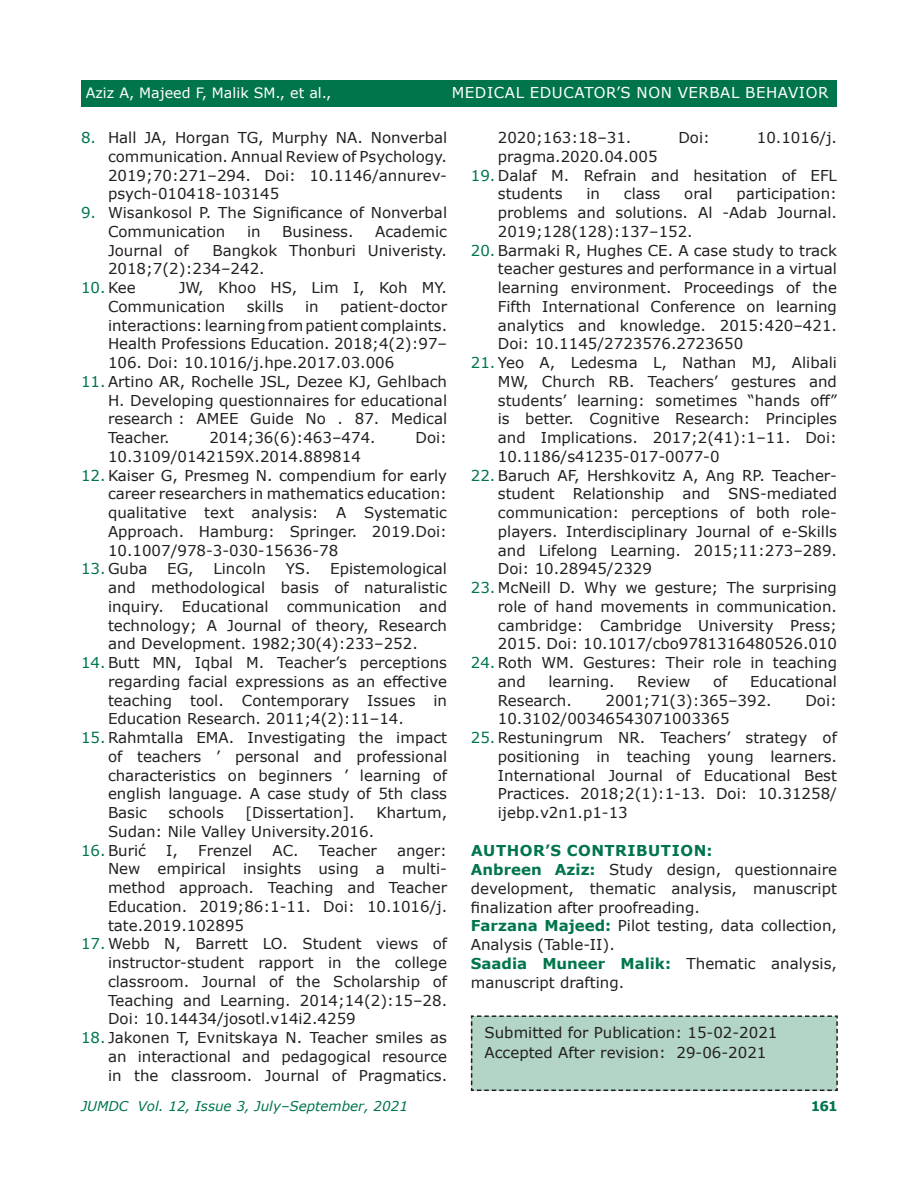
<style>
.page{position:relative;width:918px;height:1188px;background:#fff}
.page>*{position:absolute;margin:0;border:0;box-sizing:border-box;transform-origin:0 0}
.t1{font:15px/18.8px "Verdana";color:#231f20;text-align:justify}
.t2{font:15px "Verdana";letter-spacing:.035em;color:#fff}
.t3{font:700 15px "Verdana";letter-spacing:.035em;color:#00754b}
.t4{font:15px "Verdana";color:#00754b}
.t5{font:14.25px "Verdana";color:#fff}
.t6{font:italic 13.5px "Verdana";color:#00754b}
.t7{font:700 13.5px "Verdana";color:#00754b}
.s1{color:#00754b}
.s2{color:#231f20}
.s3{font-weight:700;color:#00754b}
</style>
<div class="page">
<div style="left:81px;top:80px;width:756px;height:27px;background:#00754b"></div>
<div style="left:470px;top:1015px;width:368px;height:76px;background:#b2d5c5"></div>
<p class="t5" style="left:86px;top:83px;width:247px">Aziz A, Majeed F, Malik SM., et al.,</p>
<p class="t2" style="left:452px;top:83px;width:378px">MEDICAL EDUCATOR’S NON VERBAL BEHAVIOR</p>
<p class="t1" style="left:108px;top:128px;width:341px;text-indent:-27px"><span class="s1">8.</span> Hall JA, Horgan TG, Murphy NA. Nonverbal communication. Annual Review of Psychology.<br>2019;70:271–294. Doi: 10.1146/annurev&shy;psych-010418-103145</p>
<p class="t1" style="left:108px;top:203px;width:341px;text-indent:-27px"><span class="s1">9.</span> Wisankosol P. The Significance of Nonverbal<br>Communication</p>
<p class="t1" style="left:247px;top:222px;width:15px">in</p>
<p class="t1" style="left:282px;top:222px;width:73px">Business.</p>
<p class="t1" style="left:375px;top:222px;width:73px">Academic</p>
<p class="t1" style="left:108px;top:241px;width:82px">Journal of</p>
<p class="t1" style="left:108px;top:241px;width:341px;text-indent:104px">Bangkok Thonburi Univeristy.<br>2018;7(2):234–242.</p>
<p class="t4" style="left:81px;top:277px;width:56px">10. <span class="s2">Kee</span></p>
<p class="t1" style="left:108px;top:278px;width:341px;text-indent:71px">JW, Khoo HS, Lim I, Koh MY.<br>Communication</p>
<p class="t1" style="left:108px;top:297px;width:341px;text-indent:232px">patient-doctor interactions: learning from patient complaints.<br>Health Professions Education. 2018;4(2):97– 106. Doi: 10.1016/j.hpe.2017.03.006</p>
<p class="t1" style="left:108px;top:372px;width:341px;text-indent:-27px"><span class="s1">11.</span> Artino AR, Rochelle JSL, Dezee KJ, Gehlbach H. Developing questionnaires for educational research : AMEE Guide No . 87. Medical Teacher.</p>
<p class="t1" style="left:247px;top:297px;width:38px">skills</p>
<p class="t1" style="left:305px;top:297px;width:15px">in</p>
<p class="t1" style="left:209px;top:428px;width:168px">2014;36(6):463–474.</p>
<p class="t1" style="left:416px;top:428px;width:33px">Doi:</p>
<p class="t1" style="left:108px;top:447px;width:254px">10.3109/0142159X.2014.889814</p>
<p class="t1" style="left:108px;top:466px;width:341px;text-indent:-27px"><span class="s1">12.</span> Kaiser G, Presmeg N. compendium for early career researchers in mathematics education: qualitative text analysis: A Systematic Approach. Hamburg: Springer. 2019.Doi:<br>10.1007/978-3-030-15636-78</p>
<p class="t1" style="left:81px;top:559px;width:68px"><span class="s1">13.</span> Guba</p>
<p class="t1" style="left:167px;top:559px;width:28px">EG,</p>
<p class="t1" style="left:213px;top:559px;width:54px">Lincoln</p>
<p class="t1" style="left:108px;top:559px;width:341px;text-indent:178px">YS. Epistemological and methodological basis of naturalistic inquiry. Educational communication and technology; A Journal of theory, Research and Development. 1982;30(4):233–252.</p>
<p class="t1" style="left:108px;top:653px;width:341px;text-indent:-27px"><span class="s1">14.</span> Butt MN, Iqbal M. Teacher’s perceptions regarding facial expressions as an effective teaching tool. Contemporary Issues in Education Research. 2011;4(2):11–14.</p>
<p class="t1" style="left:108px;top:728px;width:341px;text-indent:-27px"><span class="s1">15.</span> Rahmtalla EMA. Investigating the impact of teachers ’ personal and professional characteristics on beginners ’ learning of english language. A case study of 5th class Basic</p>
<p class="t1" style="left:169px;top:803px;width:57px">schools</p>
<p class="t1" style="left:246px;top:803px;width:111px">[Dissertation].</p>
<p class="t1" style="left:376px;top:803px;width:72px">Khartum,</p>
<p class="t1" style="left:108px;top:822px;width:268px">Sudan: Nile Valley University.2016.</p>
<p class="t1" style="left:81px;top:841px;width:67px"><span class="s1">16.</span> Burić</p>
<p class="t1" style="left:166px;top:841px;width:13px">I,</p>
<p class="t1" style="left:198px;top:841px;width:56px">Frenzel</p>
<p class="t1" style="left:273px;top:841px;width:106px">AC. Teacher</p>
<p class="t1" style="left:108px;top:841px;width:341px;text-indent:289px">anger:<br>New empirical insights using a multi&shy;method approach. Teaching and Teacher Education. 2019;86:1-11. Doi: 10.1016/j. tate.2019.102895</p>
<p class="t1" style="left:108px;top:934px;width:341px;text-indent:-27px"><span class="s1">17.</span> Webb N, Barrett LO. Student views of instructor-student rapport in the college classroom. Journal of the Scholarship of Teaching and Learning. 2014;14(2):15–28.<br>Doi: 10.14434/josotl.v14i2.4259</p>
<p class="t1" style="left:108px;top:1028px;width:341px;text-indent:-27px"><span class="s1">18.</span> Jakonen T, Evnitskaya N. Teacher smiles as an interactional and pedagogical resource in the classroom. Journal of Pragmatics.</p>
<p class="t1" style="left:498px;top:128px;width:135px">2020;163:18–31.</p>
<p class="t1" style="left:678px;top:128px;width:33px">Doi:</p>
<p class="t1" style="left:757px;top:128px;width:82px">10.1016/j.</p>
<p class="t1" style="left:498px;top:147px;width:161px">pragma.2020.04.005</p>
<p class="t1" style="left:498px;top:166px;width:341px;text-indent:-27px"><span class="s1">19.</span> Dalaf M. Refrain and hesitation of EFL students</p>
<p class="t1" style="left:586px;top:184px;width:15px">in</p>
<p class="t1" style="left:624px;top:184px;width:38px">class</p>
<p class="t1" style="left:684px;top:184px;width:30px">oral</p>
<p class="t1" style="left:498px;top:184px;width:341px;text-indent:239px">participation: problems and solutions. Al -Adab Journal.<br>2019;128(128):137–152.</p>
<p class="t1" style="left:498px;top:241px;width:341px;text-indent:-27px"><span class="s1">20.</span> Barmaki R, Hughes CE. A case study to track teacher gestures and performance in a virtual learning environment. Proceedings of the Fifth International Conference on learning analytics and knowledge. 2015:420–421.<br>Doi: 10.1145/2723576.2723650</p>
<p class="t1" style="left:498px;top:353px;width:341px;text-indent:-27px"><span class="s1">21.</span> Yeo A, Ledesma L, Nathan MJ, Alibali MW, Church RB. Teachers’ gestures and students’ learning: sometimes “hands off” is better. Cognitive Research: Principles and Implications. 2017;2(41):1–11. Doi:<br>10.1186/s41235-017-0077-0</p>
<p class="t1" style="left:498px;top:466px;width:341px;text-indent:-27px"><span class="s1">22.</span> Baruch AF, Hershkovitz A, Ang RP. Teacher&shy;student Relationship and SNS-mediated communication: perceptions of both role&shy;players. Interdisciplinary Journal of e-Skills and Lifelong Learning. 2015;11:273–289.<br>Doi: 10.28945/2329</p>
<p class="t1" style="left:498px;top:578px;width:341px;text-indent:-27px"><span class="s1">23.</span> McNeill D. Why we gesture; The surprising role of hand movements in communication. cambridge: Cambridge University Press; 2015. Doi: 10.1017/cbo9781316480526.010</p>
<p class="t1" style="left:498px;top:653px;width:341px;text-indent:-27px"><span class="s1">24.</span> Roth WM. Gestures: Their role in teaching and</p>
<p class="t1" style="left:548px;top:672px;width:68px">learning.</p>
<p class="t1" style="left:637px;top:672px;width:55px">Review</p>
<p class="t1" style="left:713px;top:672px;width:16px">of</p>
<p class="t1" style="left:750px;top:672px;width:88px">Educational</p>
<p class="t1" style="left:498px;top:691px;width:75px">Research.</p>
<p class="t1" style="left:606px;top:691px;width:168px">2001;71(3):365–392.</p>
<p class="t1" style="left:805px;top:691px;width:33px">Doi:</p>
<p class="t1" style="left:498px;top:709px;width:233px">10.3102/00346543071003365</p>
<p class="t1" style="left:498px;top:728px;width:341px;text-indent:-27px"><span class="s1">25.</span> Restuningrum NR. Teachers’ strategy of positioning in teaching young learners.<br>International Journal of Educational Best Practices. 2018;2(1):1-13. Doi: 10.31258/ ijebp.v2n1.p1-13</p>
<p class="t3" style="left:471px;top:840px;width:243px">AUTHOR’S CONTRIBUTION:</p>
<p class="t1" style="left:471px;top:860px;width:368px"><span class="s3">Anbreen Aziz:</span> Study design, questionnaire development, thematic analysis, manuscript finalization after proofreading.</p>
<p class="t1" style="left:471px;top:916px;width:368px"><span class="s3">Farzana Majeed:</span> Pilot testing, data collection,<br>Analysis (Table-II).</p>
<p class="t1" style="left:471px;top:954px;width:368px"><span class="s3">Saadia Muneer Malik:</span> Thematic analysis, manuscript drafting.</p>
<p class="t1" style="left:485px;top:1023px;width:294px">Submitted for Publication: 15-02-2021</p>
<p class="t1" style="left:485px;top:1043px;width:283px">Accepted After revision: 29-06-2021</p>
<p class="t6" style="left:81px;top:1097px;width:329px">JUMDC Vol. 12, Issue 3, July–September, 2021</p>
<p class="t7" style="left:811px;top:1096px;width:29px">161</p>
</div>
